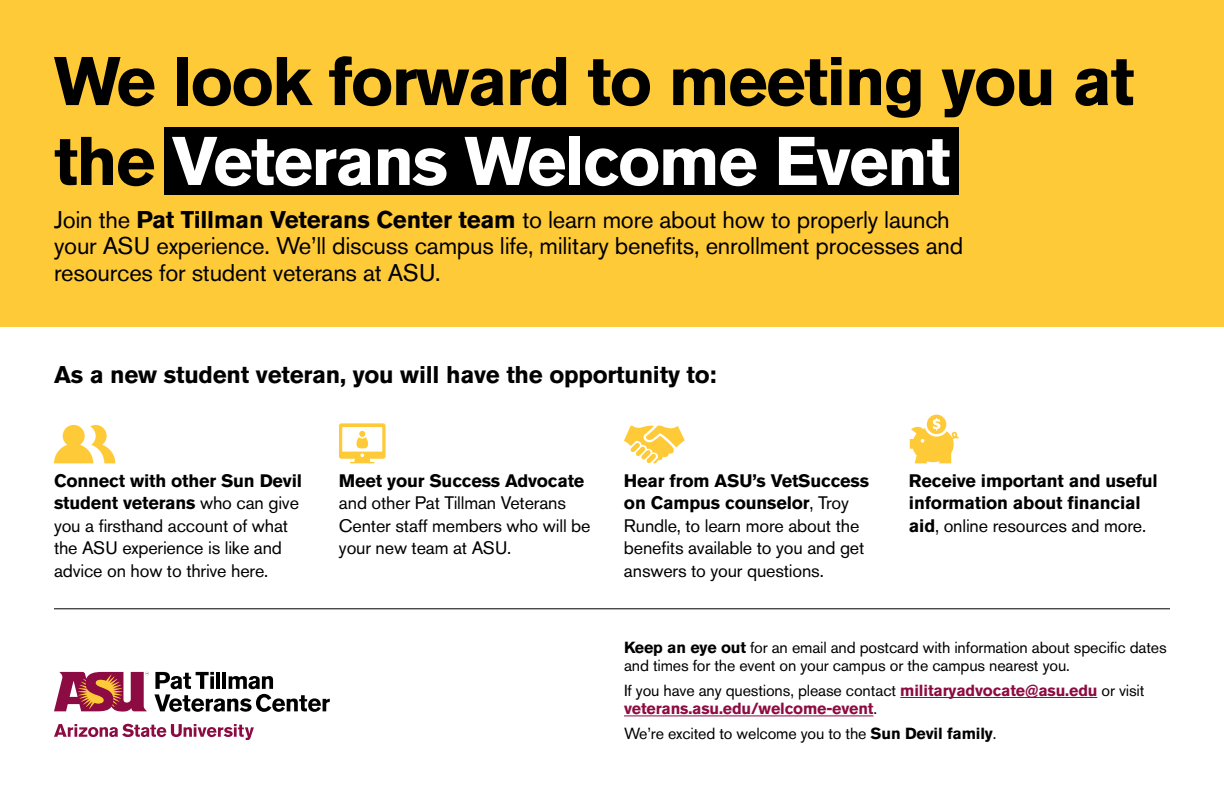
<style>
.page{position:relative;width:1224px;height:792px;background:#fff}
.page>*{position:absolute;margin:0;border:0;box-sizing:border-box;transform-origin:0 0}
.t1{font:700 68px/80px "Akzidenz Grotesk Std";letter-spacing:-.025em;color:#000}
.t2{font:24px/26.4px "Akzidenz Grotesk Std";letter-spacing:-.01em;color:#000}
.t3{font:700 24px "Akzidenz Grotesk Std";letter-spacing:-.01em;color:#000}
.t4{font:18px/22.4px "Akzidenz Grotesk Std";letter-spacing:-.01em;color:#000}
.t5{font:700 18px/22.4px "Akzidenz Grotesk Std";letter-spacing:-.01em;color:#000}
.t6{font:16px/18.4px "Akzidenz Grotesk Std";letter-spacing:-.01em;color:#000}
.t7{font:700 16px/18.4px "Akzidenz Grotesk Std";letter-spacing:-.01em;color:#8c0b42}
.s1{color:#fff}
.s2{font-weight:700}
.s3{font-weight:400}
.s4{font-weight:400;color:#000}
</style>
<div class="page">
<div style="left:0;top:0;width:1224px;height:327px;background:#ffca38"></div>
<hr style="left:900px;top:697px;width:197px;height:1px;background:#8c0b42">
<hr style="left:624px;top:716px;width:249px;height:1px;background:#8c0b42">
<div style="left:164px;top:127px;width:795px;height:67px;background:#000"></div>
<svg style="left:54px;top:724px;width:200px;height:16px"></svg>
<svg style="left:54px;top:672px;width:276px;height:40px"></svg>
<hr style="left:54px;top:608px;width:1116px;height:1px;background:#000">
<svg style="left:339px;top:423px;width:47px;height:40px"></svg>
<svg style="left:54px;top:425px;width:61px;height:38px"></svg>
<svg style="left:910px;top:415px;width:49px;height:48px"></svg>
<svg style="left:624px;top:425px;width:61px;height:38px"></svg>
<h1 class="t1" style="left:54px;top:41px;width:1082px">We look forward to meeting you at the <span class="s1">Veterans Welcome Event</span></h1>
<h2 class="t2" style="left:54px;top:206px;width:911px">Join the <span class="s2">Pat Tillman Veterans Center team</span> to learn more about how to properly launch your ASU experience. We’ll discuss campus life, military benefits, enrollment processes and resources for student veterans at ASU.</h2>
<h2 class="t3" style="left:54px;top:361px;width:664px">As a new student veteran, you will have the opportunity to:</h2>
<p class="t4" style="left:54px;top:470px;width:250px"><span class="s2">Connect with other Sun Devil student veterans</span> who can give you a firsthand account of what the ASU experience is like and advice on how to thrive here.</p>
<p class="t5" style="left:339px;top:470px;width:247px">Meet your Success Advocate</p>
<p class="t4" style="left:339px;top:492px;width:253px">and other Pat Tillman Veterans<br>Center staff members who will be your new team at ASU.</p>
<p class="t4" style="left:624px;top:469px;width:247px"><span class="s2">Hear from ASU’s VetSuccess on Campus counselor</span>, Troy<br>Rundle, to learn more about the benefits available to you and get answers to your questions.</p>
<p class="t5" style="left:909px;top:470px;width:250px">Receive important and useful information about financial aid<span class="s3">, online resources and more.</span></p>
<p class="t6" style="left:624px;top:638px;width:544px"><span class="s2">Keep an eye out</span> for an email and postcard with information about specific dates and times for the event on your campus or the campus nearest you.</p>
<p class="t7" style="left:624px;top:681px;width:522px"><span class="s4">If you have any questions, please contact</span> militaryadvocate@asu.edu <span class="s4">or visit </span>veterans.asu.edu/welcome-event<span class="s4">.</span></p>
<p class="t6" style="left:624px;top:724px;width:374px">We’re excited to welcome you to the <span class="s2">Sun Devil family</span>.</p>
</div>
